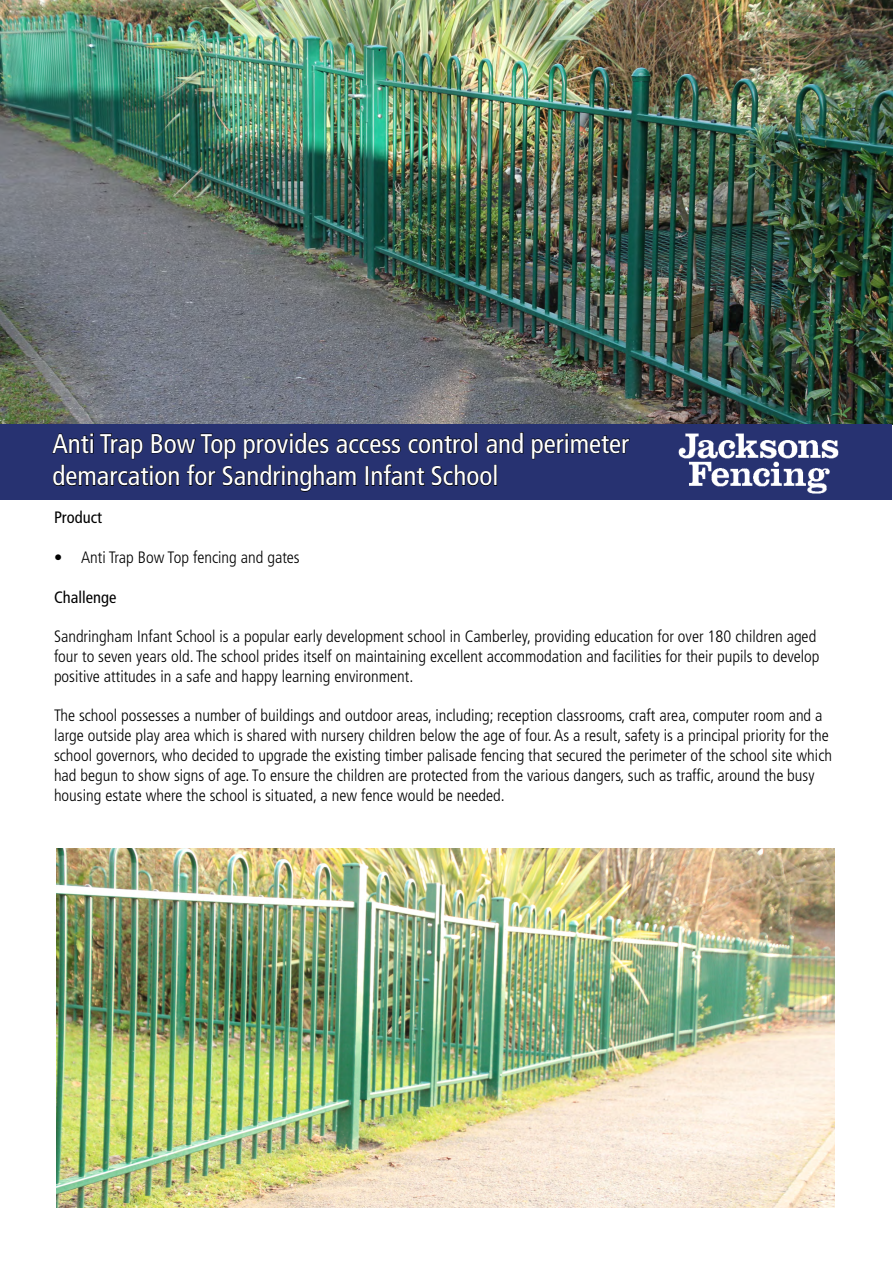
<style>
.page{position:relative;width:893px;height:1263px;background:#fff}
.page>*{position:absolute;margin:0;border:0;box-sizing:border-box;transform-origin:0 0}
.t1{font:condensed 27px/32.4px "Frutiger LT Std";color:#fff}
.t2{font:300 condensed 16.5px/19.8px "Frutiger LT Std";color:#000}
.t3{font:condensed 16.5px "Frutiger LT Std";color:#000}
</style>
<div class="page">
<img style="left:0;top:0;width:893px;height:424px">
<div style="left:1px;top:425px;width:891px;height:75px;background:#273271"></div>
<svg style="left:531px;top:433px;width:41px;height:27px"></svg>
<svg style="left:52px;top:419px;width:472px;height:73px"></svg>
<div style="left:494px;top:465px;width:3px;height:21px;border:1px solid #000"></div>
<img style="left:572px;top:414px;width:321px;height:80px">
<img style="left:57px;top:848px;width:777px;height:360px">
<h1 class="t1" style="left:52px;top:427px;width:578px">Anti Trap Bow Top provides access control and perimeter demarcation for Sandringham Infant School</h1>
<p class="t3" style="left:54px;top:508px;width:49px">Product</p>
<p class="t2" style="left:54px;top:548px;width:247px">• Anti Trap Bow Top fencing and gates</p>
<p class="t3" style="left:54px;top:587px;width:64px">Challenge</p>
<p class="t2" style="left:54px;top:627px;width:767px">Sandringham Infant School is a popular early development school in Camberley, providing education for over 180 children aged four to seven years old. The school prides itself on maintaining excellent accommodation and facilities for their pupils to develop positive attitudes in a safe and happy learning environment.</p>
<p class="t2" style="left:54px;top:706px;width:780px">The school possesses a number of buildings and outdoor areas, including; reception classrooms, craft area, computer room and a large outside play area which is shared with nursery children below the age of four. As a result, safety is a principal priority for the school governors, who decided to upgrade the existing timber palisade fencing that secured the perimeter of the school site which had begun to show signs of age. To ensure the children are protected from the various dangers, such as traffic, around the busy housing estate where the school is situated, a new fence would be needed.</p>
</div>
